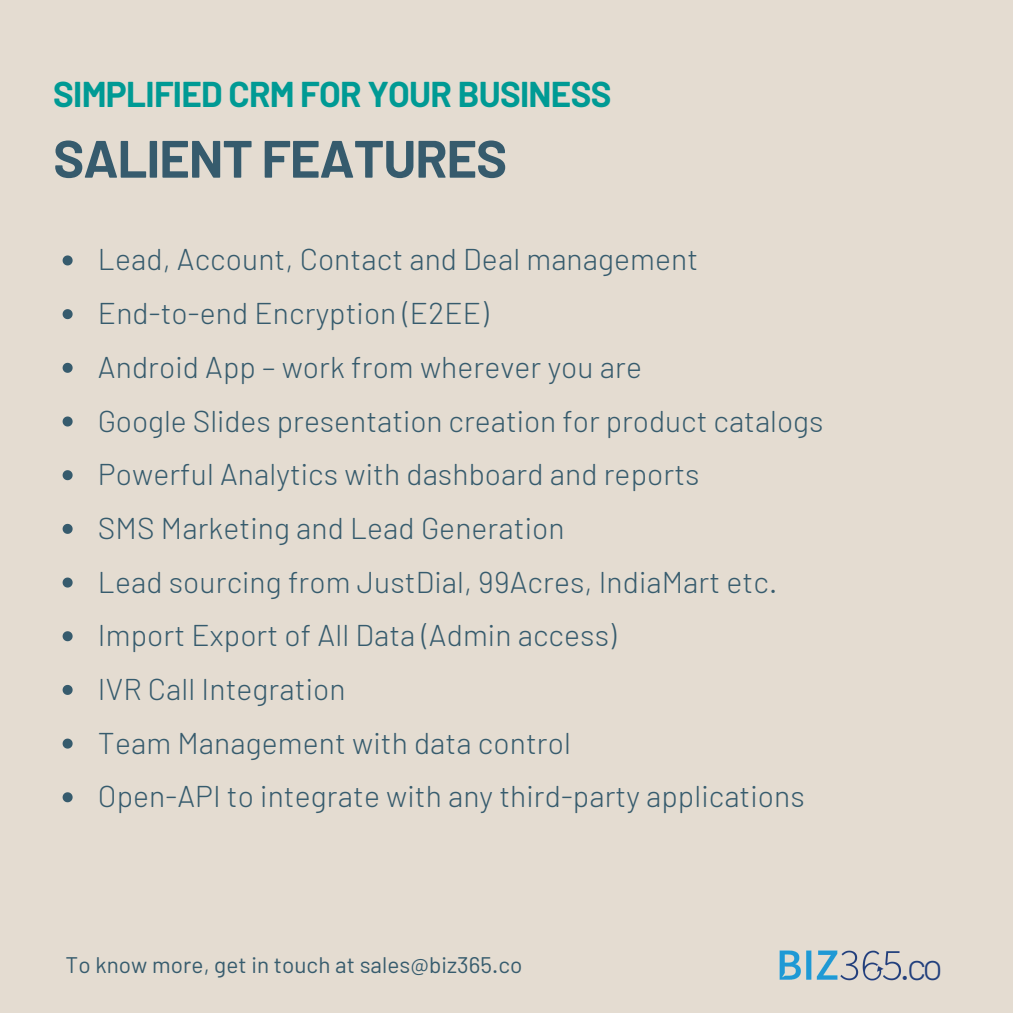
<style>
.page{position:relative;width:1013px;height:1013px;background:#fff}
.page>*{position:absolute;margin:0;border:0;box-sizing:border-box;transform-origin:0 0}
.t1{font:700 52.5px "Barlow";letter-spacing:-.02em;color:#365b6d}
.t2{font:300 37.88px "Barlow";color:#213f7c}
.t3{font:700 35px "Barlow";letter-spacing:-.02em;color:#009a94}
.t4{font:300 30px/53.6px "Barlow";letter-spacing:.005em;color:#365b6d}
.t5{font:22.5px "Barlow";letter-spacing:.005em;color:#365b6d}
</style>
<div class="page">
<div style="left:0;top:0;width:1012px;height:1012px;background:#e4dcd1"></div>
<svg style="left:63px;top:255px;width:10px;height:10px"></svg>
<svg style="left:63px;top:309px;width:10px;height:10px"></svg>
<svg style="left:63px;top:363px;width:10px;height:10px"></svg>
<svg style="left:63px;top:416px;width:10px;height:10px"></svg>
<svg style="left:63px;top:470px;width:10px;height:10px"></svg>
<svg style="left:63px;top:524px;width:10px;height:10px"></svg>
<svg style="left:63px;top:577px;width:10px;height:10px"></svg>
<svg style="left:63px;top:631px;width:10px;height:10px"></svg>
<svg style="left:63px;top:685px;width:10px;height:10px"></svg>
<svg style="left:63px;top:738px;width:10px;height:10px"></svg>
<svg style="left:63px;top:792px;width:10px;height:10px"></svg>
<img style="left:779px;top:950px;width:122px;height:30px">
<p class="t3" style="left:53px;top:72px;width:559px">SIMPLIFIED CRM FOR YOUR BUSINESS</p>
<h1 class="t1" style="left:53px;top:125px;width:455px">SALIENT FEATURES</h1>
<p class="t4" style="left:98px;top:232px;width:727px">Lead, Account, Contact and Deal management End-to-end Encryption (E2EE)<br>Android App – work from wherever you are<br>Google Slides presentation creation for product catalogs Powerful Analytics with dashboard and reports<br>SMS Marketing and Lead Generation<br>Lead sourcing from JustDial, 99Acres, IndiaMart etc.<br>Import Export of All Data (Admin access)<br>IVR Call Integration<br>Team Management with data control<br>Open-API to integrate with any third-party applications</p>
<p class="t5" style="left:65px;top:950px;width:458px">To know more, get in touch at sales@biz365.co</p>
<p class="t2" style="left:900px;top:941px;width:45px">.co</p>
</div>
